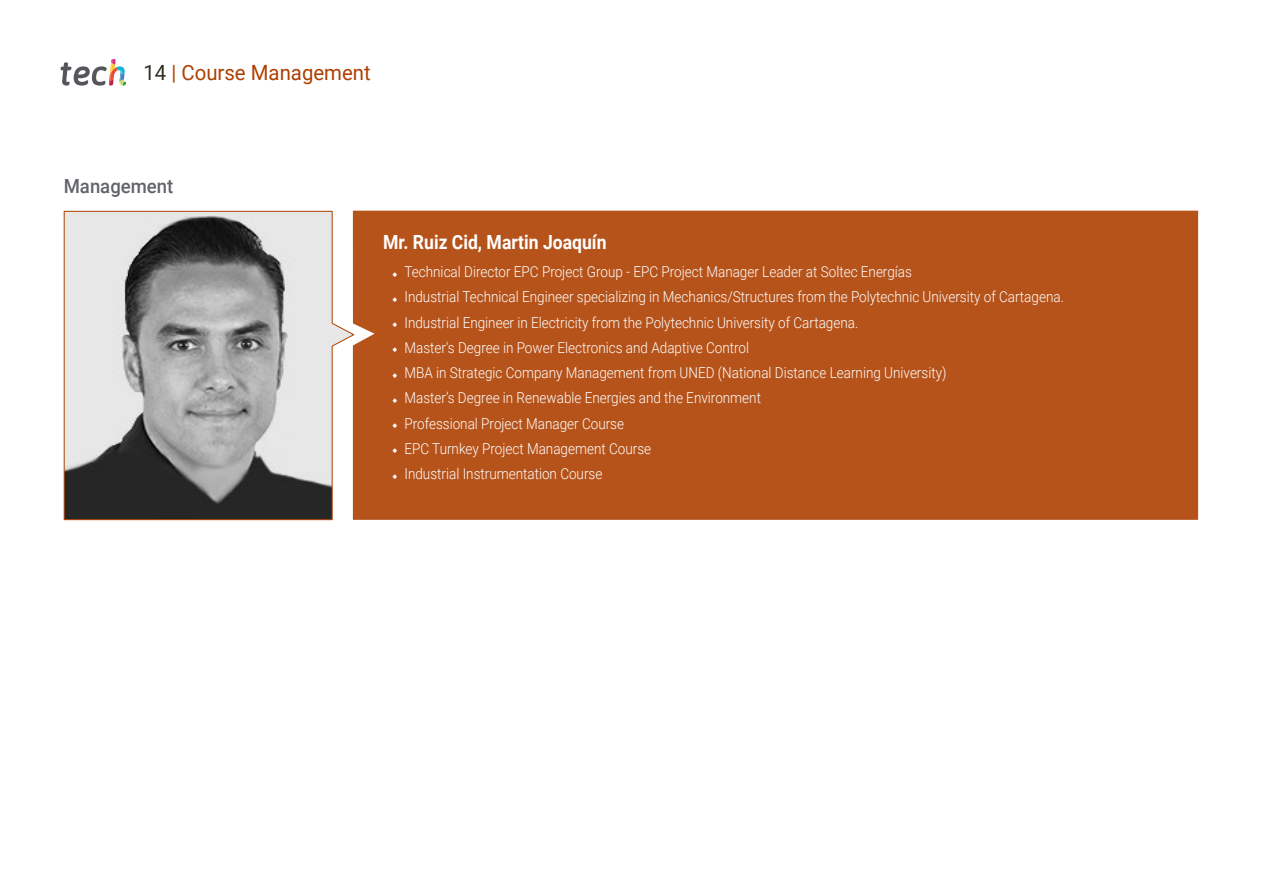
<style>
.page{position:relative;width:1263px;height:893px;background:#fff}
.page>*{position:absolute;margin:0;border:0;box-sizing:border-box;transform-origin:0 0}
.t1{font:21px "Roboto";color:#ae4000}
.t2{font:700 19.5px "Roboto";color:#fff;scale:.9 1}
.t3{font:500 19.5px "Roboto";color:#61646a;scale:.95 1}
.t4{font:300 15px/25.2px "Roboto";color:#fff;scale:.9 1}
.s1{color:#312e20}
</style>
<div class="page">
<svg style="left:61px;top:59px;width:65px;height:27px"></svg>
<div style="left:355px;top:211px;width:843px;height:309px;background:#b6531a"></div>
<svg style="left:64px;top:211px;width:291px;height:309px;background:#a6a4a3"></svg>
<svg style="left:393px;top:272px;width:4px;height:5px"></svg>
<svg style="left:393px;top:297px;width:4px;height:5px"></svg>
<svg style="left:393px;top:322px;width:4px;height:5px"></svg>
<svg style="left:393px;top:347px;width:4px;height:5px"></svg>
<svg style="left:393px;top:373px;width:4px;height:5px"></svg>
<svg style="left:393px;top:398px;width:4px;height:5px"></svg>
<svg style="left:393px;top:423px;width:4px;height:5px"></svg>
<svg style="left:393px;top:448px;width:4px;height:5px"></svg>
<svg style="left:393px;top:474px;width:4px;height:5px"></svg>
<h1 class="t1" style="left:144px;top:57px;width:229px"><span class="s1">14</span> | Course Management</h1>
<h2 class="t3" style="left:64px;top:173px;width:117px">Management</h2>
<h2 class="t2" style="left:383px;top:228px;width:250px">Mr. Ruiz Cid, Martin Joaquín</h2>
<p class="t4" style="left:404px;top:258px;width:734px">Technical Director EPC Project Group - EPC Project Manager Leader at Soltec Energías<br>Industrial Technical Engineer specializing in Mechanics/Structures from the Polytechnic University of Cartagena.<br>Industrial Engineer in Electricity from the Polytechnic University of Cartagena.<br>Master's Degree in Power Electronics and Adaptive Control<br>MBA in Strategic Company Management from UNED (National Distance Learning University)<br>Master’s Degree in Renewable Energies and the Environment<br>Professional Project Manager Course<br>EPC Turnkey Project Management Course<br>Industrial Instrumentation Course</p>
</div>
